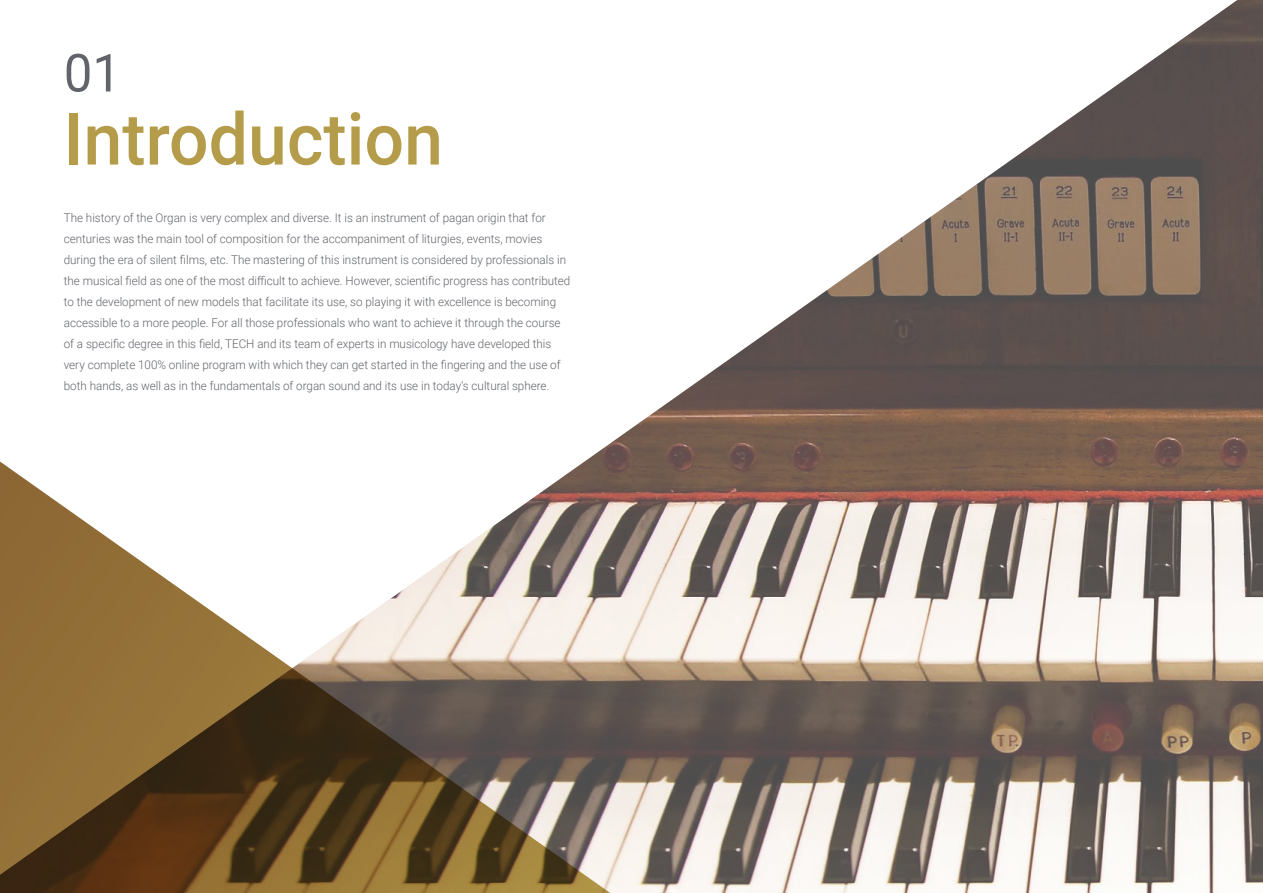
<style>
.page{position:relative;width:1263px;height:893px;background:#fff}
.page>*{position:absolute;margin:0;border:0;box-sizing:border-box;transform-origin:0 0}
.t1{font:500 72px "Roboto";color:#b49c4b}
.t2{font:52.5px "Roboto";color:#61646a}
.t3{font:300 12px/21px "Roboto";color:#61646a}
</style>
<div class="page">
<img style="left:606px;top:0;width:657px;height:893px">
<svg style="left:0;top:446px;width:640px;height:447px"></svg>
<h2 class="t2" style="left:64px;top:36px;width:59px">01</h2>
<h1 class="t1" style="left:64px;top:89px;width:381px">Introduction</h1>
<p class="t3" style="left:64px;top:206px;width:508px">The history of the Organ is very complex and diverse. It is an instrument of pagan origin that for centuries was the main tool of composition for the accompaniment of liturgies, events, movies during the era of silent films, etc. The mastering of this instrument is considered by professionals in the musical field as one of the most difficult to achieve. However, scientific progress has contributed to the development of new models that facilitate its use, so playing it with excellence is becoming accessible to a more people. For all those professionals who want to achieve it through the course of a specific degree in this field, TECH and its team of experts in musicology have developed this very complete 100% online program with which they can get started in the fingering and the use of both hands, as well as in the fundamentals of organ sound and its use in today's cultural sphere.</p>
</div>
